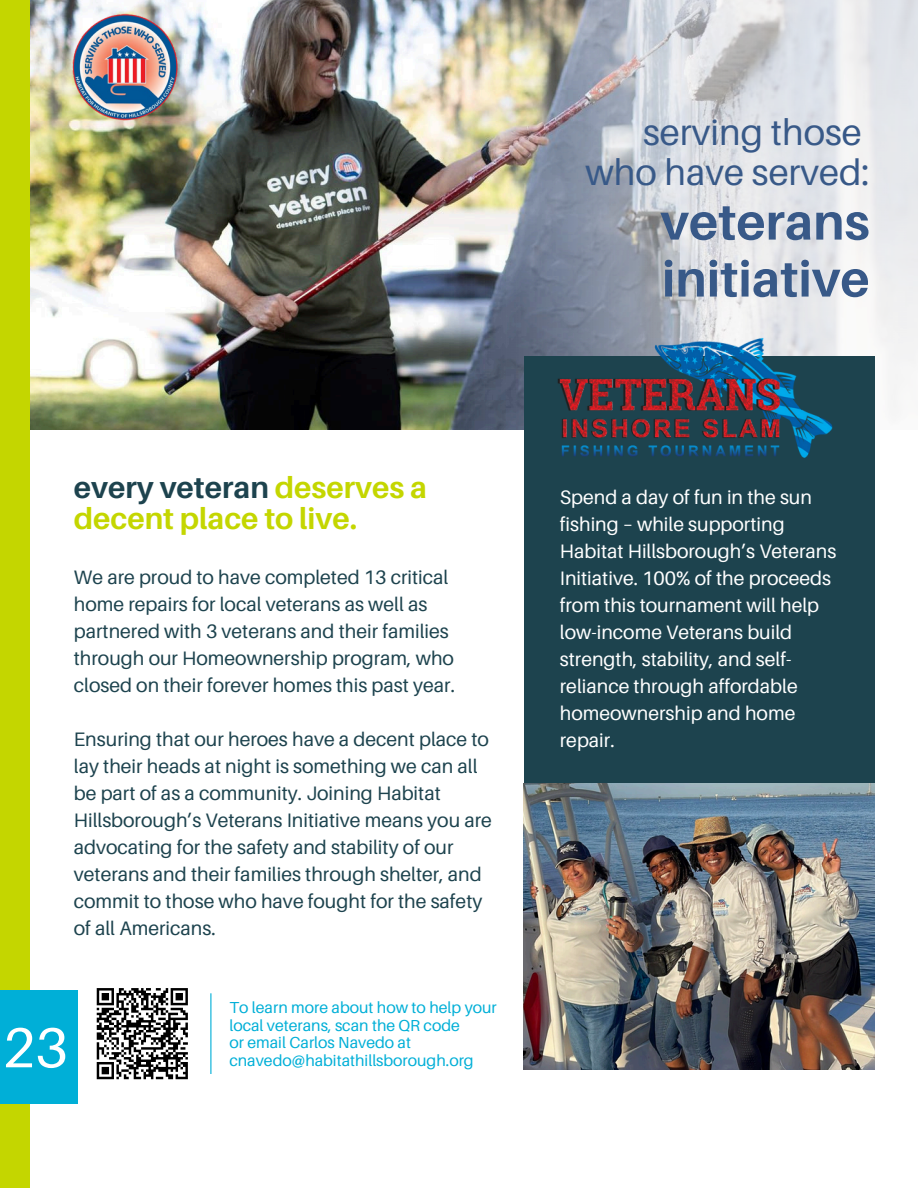
<style>
.page{position:relative;width:918px;height:1188px;background:#fff}
.page>*{position:absolute;margin:0;border:0;box-sizing:border-box;transform-origin:0 0}
.t1{font:56.25px "Aileron";color:#fff}
.t2{font:700 50.55px/57px "Aileron";color:#385988}
.t3{font:36.3px/40.3px "Aileron";color:#385988;text-align:right}
.t4{font:700 30px/30.3px "Aileron";color:#c4d600}
.t5{font:19.5px/27px "Aileron";color:#1d434e}
.t6{font:19.5px/27px "Aileron";color:#fff}
.t7{font:15.9px/17.5px "Aileron";color:#00afd7}
.s1{color:#1d434e}
</style>
<div class="page">
<img style="left:30px;top:0;width:396px;height:430px">
<img style="left:426px;top:0;width:492px;height:430px">
<div style="left:524px;top:357px;width:351px;height:426px;background:#1d434e"></div>
<svg style="left:96px;top:988px;width:92px;height:92px"></svg>
<img style="left:551px;top:255px;width:287px;height:203px">
<img style="left:61px;top:5px;width:123px;height:123px">
<hr style="left:210px;top:993px;width:1px;height:81px;background:#00afd7">
<img style="left:524px;top:783px;width:351px;height:286px">
<div style="left:0;top:0;width:30px;height:1188px;background:#c4d600"></div>
<div style="left:0;top:990px;width:78px;height:114px;background:#00afd7"></div>
<h1 class="t3" style="left:585px;top:111px;width:286px">serving those who have served:</h1>
<h1 class="t2" style="left:660px;top:192px;width:211px">veterans initiative</h1>
<p class="t4" style="left:74px;top:472px;width:355px"><span class="s1">every veteran</span> deserves a decent place to live.</p>
<p class="t5" style="left:74px;top:564px;width:383px">We are proud to have completed 13 critical home repairs for local veterans as well as partnered with 3 veterans and their families through our Homeownership program, who closed on their forever homes this past year.</p>
<h3 class="t5" style="left:74px;top:726px;width:420px">Ensuring that our heroes have a decent place to lay their heads at night is something we can all be part of as a community. Joining Habitat Hillsborough’s Veterans Initiative means you are advocating for the safety and stability of our veterans and their families through shelter, and commit to those who have fought for the safety of all Americans.</h3>
<p class="t1" style="left:3px;top:1013px;width:67px">23</p>
<h2 class="t7" style="left:229px;top:999px;width:269px">To learn more about how to help your local veterans, scan the QR code</h2>
<h3 class="t7" style="left:229px;top:1034px;width:183px">or email Carlos Navedo at</h3>
<h3 class="t7" style="left:229px;top:1051px;width:246px">cnavedo@habitathillsborough.org</h3>
<p class="t6" style="left:560px;top:483px;width:278px">Spend a day of fun in the sun fishing – while supporting<br>Habitat Hillsborough’s Veterans<br>Initiative. 100% of the proceeds from this tournament will help low-income Veterans build strength, stability, and self&shy;reliance through affordable homeownership and home repair.</p>
</div>
